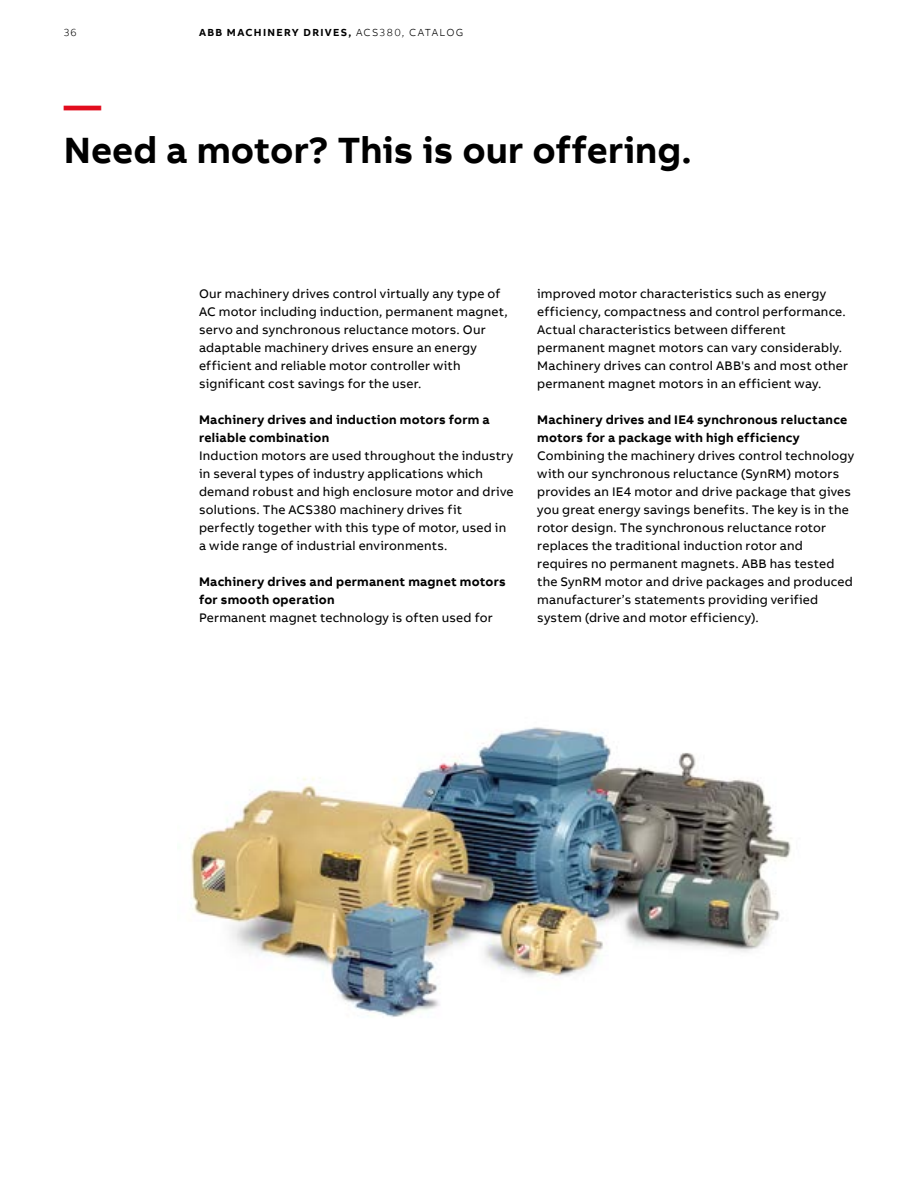
<style>
.page{position:relative;width:918px;height:1188px;background:#fff}
.page>*{position:absolute;margin:0;border:0;box-sizing:border-box;transform-origin:0 0}
.t1{font:700 37.5px "AB Bvoice";color:#000}
.t2{font:700 37.5px "AB Bvoice";color:#e20c1d}
.t3{font:12.75px/18px "AB Bvoice";letter-spacing:.015em;color:#000}
.t4{font:700 12.75px/18px "AB Bvoice";letter-spacing:.02em;color:#000}
.t5{font:700 10.5px "AB Bvoice";letter-spacing:.13em;color:#000}
.t6{font:300 10.5px "AB Bvoice";color:#000}
.s1{font-weight:300}
</style>
<div class="page">
<img style="left:191px;top:727px;width:600px;height:290px">
<p class="t6" style="left:64px;top:26px;width:14px">36</p>
<p class="t5" style="left:199px;top:25px;width:266px">ABB MACHINERY DRIVES, <span class="s1">ACS380, CATALOG</span></p>
<h1 class="t2" style="left:64px;top:81px;width:39px">—</h1>
<h1 class="t1" style="left:64px;top:126px;width:629px">Need a motor? This is our offering.</h1>
<p class="t3" style="left:199px;top:285px;width:310px">Our machinery drives control virtually any type of AC motor including induction, permanent magnet, servo and synchronous reluctance motors. Our adaptable machinery drives ensure an energy efficient and reliable motor controller with significant cost savings for the user.</p>
<p class="t4" style="left:199px;top:410px;width:292px">Machinery drives and induction motors form a reliable combination</p>
<p class="t3" style="left:199px;top:447px;width:316px">Induction motors are used throughout the industry in several types of industry applications which demand robust and high enclosure motor and drive solutions. The ACS380 machinery drives fit perfectly together with this type of motor, used in a wide range of industrial environments.</p>
<p class="t4" style="left:199px;top:573px;width:308px">Machinery drives and permanent magnet motors for smooth operation</p>
<p class="t3" style="left:199px;top:609px;width:295px">Permanent magnet technology is often used for</p>
<p class="t3" style="left:537px;top:285px;width:313px">improved motor characteristics such as energy efficiency, compactness and control performance.<br>Actual characteristics between different permanent magnet motors can vary considerably.<br>Machinery drives can control ABB's and most other permanent magnet motors in an efficient way.</p>
<p class="t4" style="left:537px;top:411px;width:312px">Machinery drives and IE4 synchronous reluctance motors for a package with high efficiency</p>
<p class="t3" style="left:537px;top:447px;width:318px">Combining the machinery drives control technology with our synchronous reluctance (SynRM) motors provides an IE4 motor and drive package that gives you great energy savings benefits. The key is in the rotor design. The synchronous reluctance rotor replaces the traditional induction rotor and requires no permanent magnets. ABB has tested the SynRM motor and drive packages and produced manufacturer’s statements providing verified system (drive and motor efficiency).</p>
</div>
